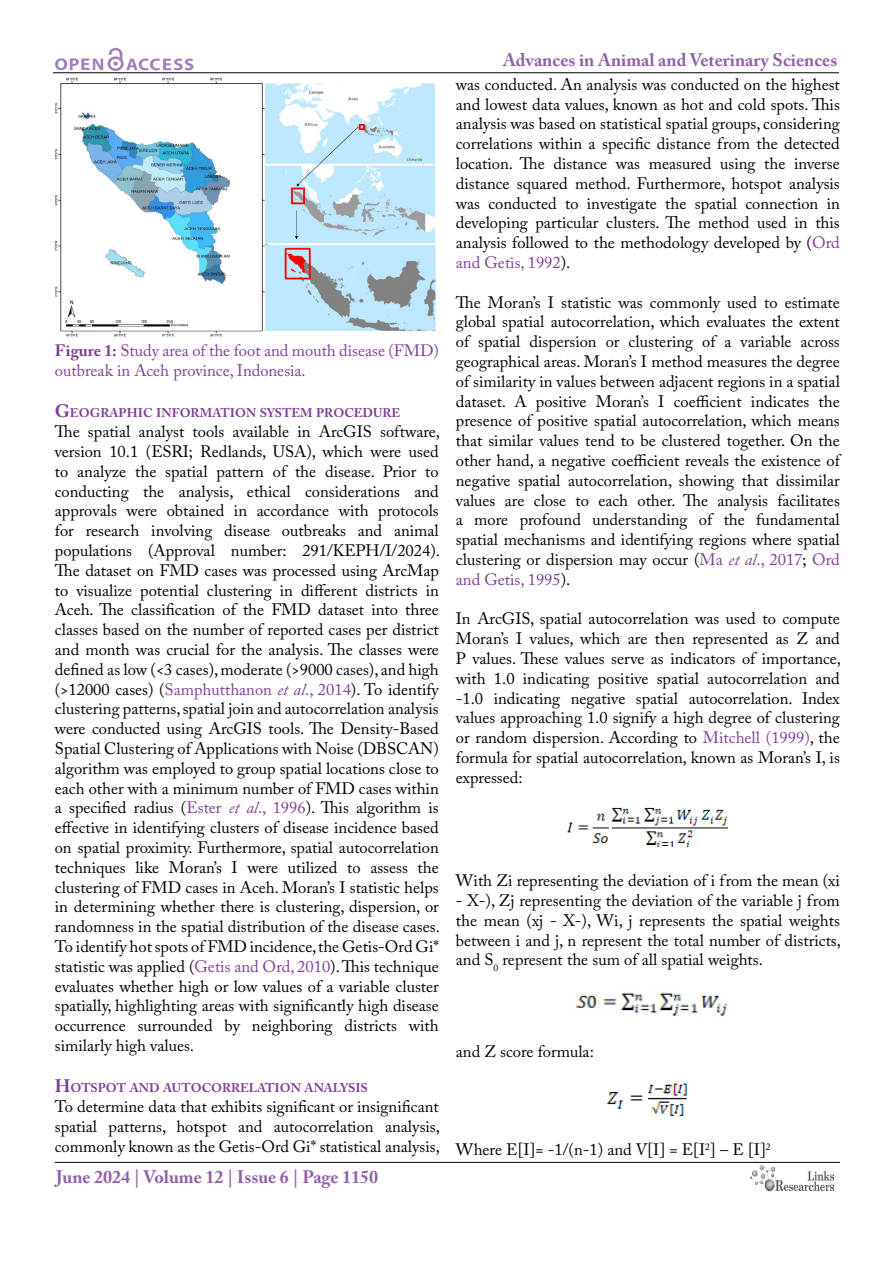
<style>
.page{position:relative;width:893px;height:1263px;background:#fff}
.page>*{position:absolute;margin:0;border:0;box-sizing:border-box;transform-origin:0 0}
.t1{font:700 18px "Adobe Caslon Pro";color:#9161a9}
.t2{font:16.5px/19.8px "Adobe Caslon Pro";color:#000;text-align:justify}
.t3{font:16.5px/19.8px "Adobe Caslon Pro";color:#7f3f98}
.t4{font:700 12.6px "Adobe Caslon Pro";color:#7f3f98}
.s1{font-weight:700}
.s2{font-size:18px}
.s3{color:#7f3f98}
.s4{font-style:italic;color:#7f3f98}
</style>
<div class="page">
<hr style="left:53px;top:72px;width:786px;height:1px;background:#000">
<hr style="left:55px;top:1162px;width:785px;height:1px;background:#000">
<svg style="left:55px;top:48px;width:138px;height:23px"></svg>
<img style="left:750px;top:1166px;width:83px;height:26px">
<img style="left:55px;top:78px;width:381px;height:258px">
<img style="left:568px;top:807px;width:160px;height:39px">
<img style="left:575px;top:992px;width:153px;height:24px">
<img style="left:608px;top:1083px;width:79px;height:32px">
<p class="t3" style="left:55px;top:340px;width:386px"><span class="s1">Figure 1:</span> Study area of the foot and mouth disease (FMD) outbreak in Aceh province, Indonesia.</p>
<p class="t4" style="left:55px;top:406px;width:347px"><span class="s2">G</span>EOGRAPHIC INFORMATION SYSTEM PROCEDURE</p>
<p class="t2" style="left:55px;top:421px;width:387px">The spatial analyst tools available in ArcGIS software, version 10.1 (ESRI; Redlands, USA), which were used to analyze the spatial pattern of the disease. Prior to conducting the analysis, ethical considerations and approvals were obtained in accordance with protocols for research involving disease outbreaks and animal populations (Approval number: 291/KEPH/I/2024).<br>The dataset on FMD cases was processed using ArcMap to visualize potential clustering in different districts in Aceh. The classification of the FMD dataset into three classes based on the number of reported cases per district and month was crucial for the analysis. The classes were defined as low (&lt;3 cases), moderate (&gt;9000 cases), and high (&gt;12000 cases) (<span class="s3">Samphutthanon</span> <span class="s4">et al</span><span class="s3">., 2014</span>). To identify clustering patterns, spatial join and autocorrelation analysis were conducted using ArcGIS tools. The Density-Based Spatial Clustering of Applications with Noise (DBSCAN) algorithm was employed to group spatial locations close to each other with a minimum number of FMD cases within a specified radius (<span class="s3">Ester</span> <span class="s4">et al</span><span class="s3">., 1996</span>). This algorithm is effective in identifying clusters of disease incidence based on spatial proximity. Furthermore, spatial autocorrelation techniques like Moran’s I were utilized to assess the clustering of FMD cases in Aceh. Moran’s I statistic helps in determining whether there is clustering, dispersion, or randomness in the spatial distribution of the disease cases.<br>To identify hot spots of FMD incidence, the Getis-Ord Gi* statistic was applied (<span class="s3">Getis and Ord, 2010</span>). This technique evaluates whether high or low values of a variable cluster spatially, highlighting areas with significantly high disease occurrence surrounded by neighboring districts with similarly high values.</p>
<p class="t4" style="left:55px;top:1081px;width:314px"><span class="s2">H</span>OTSPOT AND AUTOCORRELATION ANALYSIS</p>
<p class="t2" style="left:55px;top:1096px;width:387px">To determine data that exhibits significant or insignificant spatial patterns, hotspot and autocorrelation analysis, commonly known as the Getis-Ord Gi* statistical analysis,</p>
<p class="t1" style="left:56px;top:1166px;width:324px">June 2024 | Volume 12 | Issue 6 | Page 1150</p>
<p class="t1" style="left:503px;top:50px;width:336px">Advances in Animal and Veterinary Sciences</p>
<p class="t2" style="left:456px;top:74px;width:386px">was conducted. An analysis was conducted on the highest and lowest data values, known as hot and cold spots. This analysis was based on statistical spatial groups, considering correlations within a specific distance from the detected location. The distance was measured using the inverse distance squared method. Furthermore, hotspot analysis was conducted to investigate the spatial connection in developing particular clusters. The method used in this analysis followed to the methodology developed by (<span class="s3">Ord and Getis, 1992</span>).</p>
<p class="t2" style="left:456px;top:292px;width:386px">The Moran’s I statistic was commonly used to estimate global spatial autocorrelation, which evaluates the extent of spatial dispersion or clustering of a variable across geographical areas. Moran’s I method measures the degree of similarity in values between adjacent regions in a spatial dataset. A positive Moran’s I coefficient indicates the presence of positive spatial autocorrelation, which means that similar values tend to be clustered together. On the other hand, a negative coefficient reveals the existence of negative spatial autocorrelation, showing that dissimilar values are close to each other. The analysis facilitates a more profound understanding of the fundamental spatial mechanisms and identifying regions where spatial clustering or dispersion may occur (<span class="s3">Ma</span> <span class="s4">et al</span><span class="s3">., 2017</span>; <span class="s3">Ord and Getis, 1995</span>).</p>
<p class="t2" style="left:456px;top:609px;width:387px">In ArcGIS, spatial autocorrelation was used to compute Moran’s I values, which are then represented as Z and P values. These values serve as indicators of importance, with 1.0 indicating positive spatial autocorrelation and -1.0 indicating negative spatial autocorrelation. Index values approaching 1.0 signify a high degree of clustering or random dispersion. According to <span class="s3">Mitchell (1999)</span>, the formula for spatial autocorrelation, known as Moran’s I, is expressed:</p>
<p class="t2" style="left:456px;top:870px;width:385px">With Zi representing the deviation of i from the mean (xi</p>
<p class="t2" style="left:456px;top:890px;width:387px">- X-), Zj representing the deviation of the variable j from the mean (xj - X-), Wi, j represents the spatial weights between i and j, n represent the total number of districts, and S<sub>0</sub> represent the sum of all spatial weights.</p>
<p class="t2" style="left:456px;top:1042px;width:140px">and Z score formula:</p>
<p class="t2" style="left:456px;top:1139px;width:316px">Where E[I]= -1/(n-1) and V[I] = E[I<sup>2</sup>] – E [I]<sup>2</sup></p>
</div>
